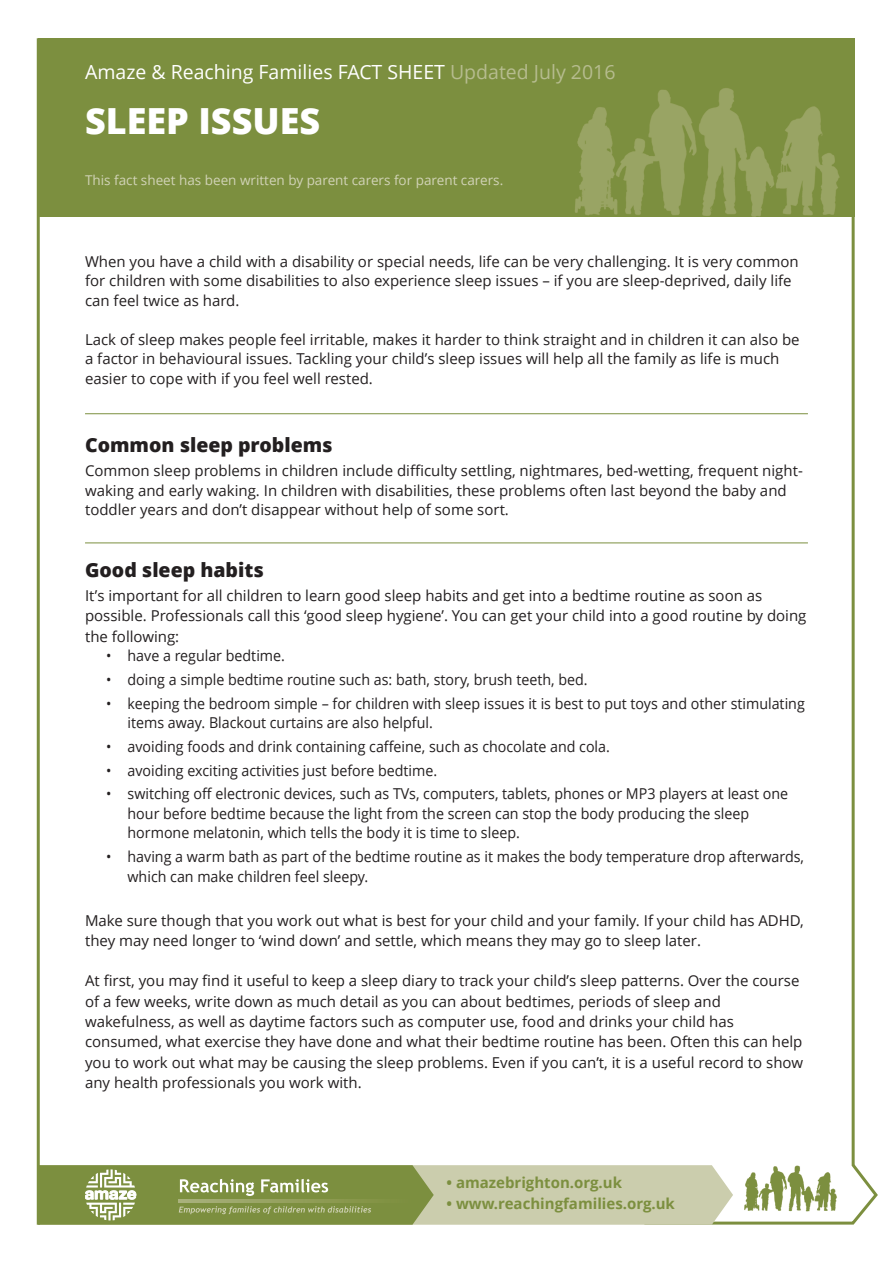
<style>
.page{position:relative;width:893px;height:1263px;background:#fff}
.page>*{position:absolute;margin:0;border:0;box-sizing:border-box;transform-origin:0 0}
.t1{font:800 36px "Open Sans";color:#fff}
.t2{font:19.5px "Open Sans";color:#fff}
.t3{font:800 19.5px "Open Sans";color:#231f20}
.t4{font:15px/20.2px "Open Sans";color:#231f20}
.t5{font:15px/19.5px "Open Sans";color:#231f20;scale:.95 1}
.t6{font:700 15px "Open Sans";color:#7c8f3f}
.t7{font:13.5px "Open Sans";color:#d1d3b7}
.s1{color:#b6bc8f}
</style>
<div class="page">
<div style="left:38px;top:38px;width:817px;height:179px;background:#7c8f3f"></div>
<img style="left:575px;top:107px;width:66px;height:108px">
<svg style="left:641px;top:88px;width:237px;height:1137px"></svg>
<img style="left:744px;top:1165px;width:94px;height:49px">
<hr style="left:37px;top:38px;width:3px;height:1187px;background:#7c8f3f">
<svg style="left:38px;top:1165px;width:695px;height:60px;background:#a6b07a"></svg>
<hr style="left:85px;top:413px;width:723px;height:1px;background:#7c8f3f">
<hr style="left:85px;top:542px;width:723px;height:1px;background:#7c8f3f">
<h2 class="t2" style="left:85px;top:58px;width:532px">Amaze &amp; Reaching Families FAct Sheet <span class="s1">Updated July 2016</span></h2>
<h1 class="t1" style="left:85px;top:95px;width:237px">sleep issues</h1>
<p class="t7" style="left:85px;top:170px;width:420px">this fact sheet has been written by parent carers for parent carers.</p>
<p class="t4" style="left:85px;top:251px;width:715px;line-height:19.5px">When you have a child with a disability or special needs, life can be very challenging. It is very common for children with some disabilities to also experience sleep issues – if you are sleep-deprived, daily life can feel twice as hard.</p>
<p class="t4" style="left:85px;top:329px;width:716px;line-height:19.5px">Lack of sleep makes people feel irritable, makes it harder to think straight and in children it can also be a factor in behavioural issues. tackling your child’s sleep issues will help all the family as life is much easier to cope with if you feel well rested.</p>
<h2 class="t3" style="left:85px;top:432px;width:249px">Common sleep problems</h2>
<p class="t4" style="left:85px;top:461px;width:719px;line-height:19.5px">common sleep problems in children include difficulty settling, nightmares, bed-wetting, frequent night&shy;waking and early waking. In children with disabilities, these problems often last beyond the baby and toddler years and don’t disappear without help of some sort.</p>
<h2 class="t3" style="left:85px;top:556px;width:180px">Good sleep habits</h2>
<p class="t4" style="left:85px;top:585px;width:723px">It’s important for all children to learn good sleep habits and get into a bedtime routine as soon as possible. Professionals call this ‘good sleep hygiene’. You can get your child into a good routine by doing the following:</p>
<p class="t5" style="left:106px;top:646px;width:190px">• have a regular bedtime.</p>
<p class="t5" style="left:106px;top:669px;width:508px">• doing a simple bedtime routine such as: bath, story, brush teeth, bed.</p>
<p class="t5" style="left:128px;top:693px;width:714px;text-indent:-21px">• keeping the bedroom simple – for children with sleep issues it is best to put toys and other stimulating items away. Blackout curtains are also helpful.</p>
<p class="t5" style="left:106px;top:736px;width:532px">• avoiding foods and drink containing caffeine, such as chocolate and cola.</p>
<p class="t5" style="left:106px;top:760px;width:350px">• avoiding exciting activities just before bedtime.</p>
<p class="t5" style="left:128px;top:784px;width:697px;text-indent:-21px">• switching off electronic devices, such as tVs, computers, tablets, phones or MP3 players at least one hour before bedtime because the light from the screen can stop the body producing the sleep hormone melatonin, which tells the body it is time to sleep.</p>
<p class="t5" style="left:128px;top:847px;width:714px;text-indent:-21px">• having a warm bath as part of the bedtime routine as it makes the body temperature drop afterwards, which can make children feel sleepy.</p>
<p class="t4" style="left:85px;top:910px;width:720px">Make sure though that you work out what is best for your child and your family. If your child has ADhD, they may need longer to ‘wind down’ and settle, which means they may go to sleep later.</p>
<p class="t4" style="left:85px;top:970px;width:719px">At first, you may find it useful to keep a sleep diary to track your child’s sleep patterns. Over the course of a few weeks, write down as much detail as you can about bedtimes, periods of sleep and wakefulness, as well as daytime factors such as computer use, food and drinks your child has consumed, what exercise they have done and what their bedtime routine has been. Often this can help you to work out what may be causing the sleep problems. even if you can’t, it is a useful record to show any health professionals you work with.</p>
<p class="t6" style="left:446px;top:1172px;width:177px">• amazebrighton.org.uk</p>
<p class="t6" style="left:446px;top:1193px;width:230px">• www.reachingfamilies.org.uk</p>
</div>
